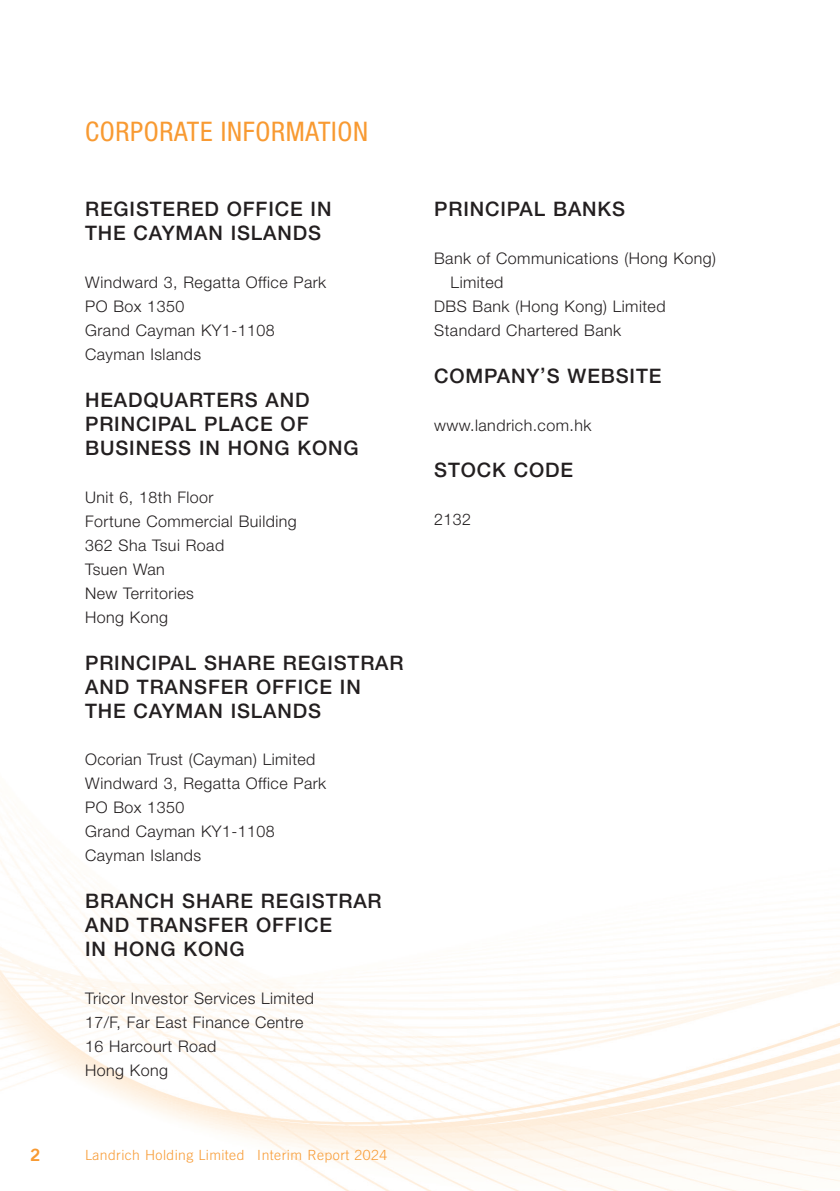
<style>
.page{position:relative;width:840px;height:1191px;background:#fff}
.page>*{position:absolute;margin:0;border:0;box-sizing:border-box;transform-origin:0 0}
.t1{font:condensed 27px "Helvetica Neue LT Std";letter-spacing:.025em;color:#f89a32}
.t2{font:500 20px/24px "Helvetica Neue LT Std";letter-spacing:.045em;color:#231f20}
.t3{font:17px "Trade Gothic LT Std Bd 2";color:#f89a32}
.t4{font:300 16px/24px "Helvetica Neue LT Std";letter-spacing:.03em;color:#231f20}
.t5{font:300 14px "Trade Gothic LT Std";letter-spacing:.03em;color:#f89a32}
</style>
<div class="page">
<img style="left:0;top:813px;width:839px;height:378px">
<h1 class="t1" style="left:85px;top:115px;width:284px">CORPORATE INFORMATION</h1>
<p class="t2" style="left:85px;top:197px;width:248px">REGISTERED OFFICE IN<br>THE CAYMAN ISLANDS</p>
<p class="t4" style="left:85px;top:270px;width:242px">Windward 3, Regatta Office Park<br>PO Box 1350<br>Grand Cayman KY1-1108<br>Cayman Islands</p>
<p class="t2" style="left:85px;top:387px;width:275px">HEADQUARTERS AND<br>PRINCIPAL PLACE OF<br>BUSINESS IN HONG KONG</p>
<p class="t4" style="left:85px;top:485px;width:213px">Unit 6, 18th Floor<br>Fortune Commercial Building<br>362 Sha Tsui Road<br>Tsuen Wan<br>New Territories<br>Hong Kong</p>
<p class="t2" style="left:85px;top:650px;width:320px">PRINCIPAL SHARE REGISTRAR<br>AND TRANSFER OFFICE IN<br>THE CAYMAN ISLANDS</p>
<p class="t4" style="left:85px;top:747px;width:242px">Ocorian Trust (Cayman) Limited<br>Windward 3, Regatta Office Park<br>PO Box 1350<br>Grand Cayman KY1-1108<br>Cayman Islands</p>
<p class="t2" style="left:85px;top:888px;width:298px">BRANCH SHARE REGISTRAR<br>AND TRANSFER OFFICE<br>IN HONG KONG</p>
<p class="t4" style="left:85px;top:986px;width:230px">Tricor Investor Services Limited<br>17/F, Far East Finance Centre<br>16 Harcourt Road<br>Hong Kong</p>
<p class="t3" style="left:30px;top:1144px;width:12px">2</p>
<p class="t5" style="left:85px;top:1146px;width:303px">Landrich Holding Limited Interim Report 2024</p>
<p class="t2" style="left:434px;top:197px;width:192px">PRINCIPAL BANKS</p>
<p class="t4" style="left:434px;top:246px;width:283px">Bank of Communications (Hong Kong)</p>
<p class="t4" style="left:450px;top:270px;width:54px">Limited</p>
<p class="t4" style="left:434px;top:294px;width:233px">DBS Bank (Hong Kong) Limited</p>
<p class="t4" style="left:434px;top:318px;width:188px">Standard Chartered Bank</p>
<p class="t2" style="left:434px;top:363px;width:228px">COMPANY’S WEBSITE</p>
<p class="t4" style="left:434px;top:413px;width:159px">www.landrich.com.hk</p>
<p class="t2" style="left:434px;top:458px;width:140px">STOCK CODE</p>
<p class="t4" style="left:434px;top:507px;width:38px">2132</p>
</div>
